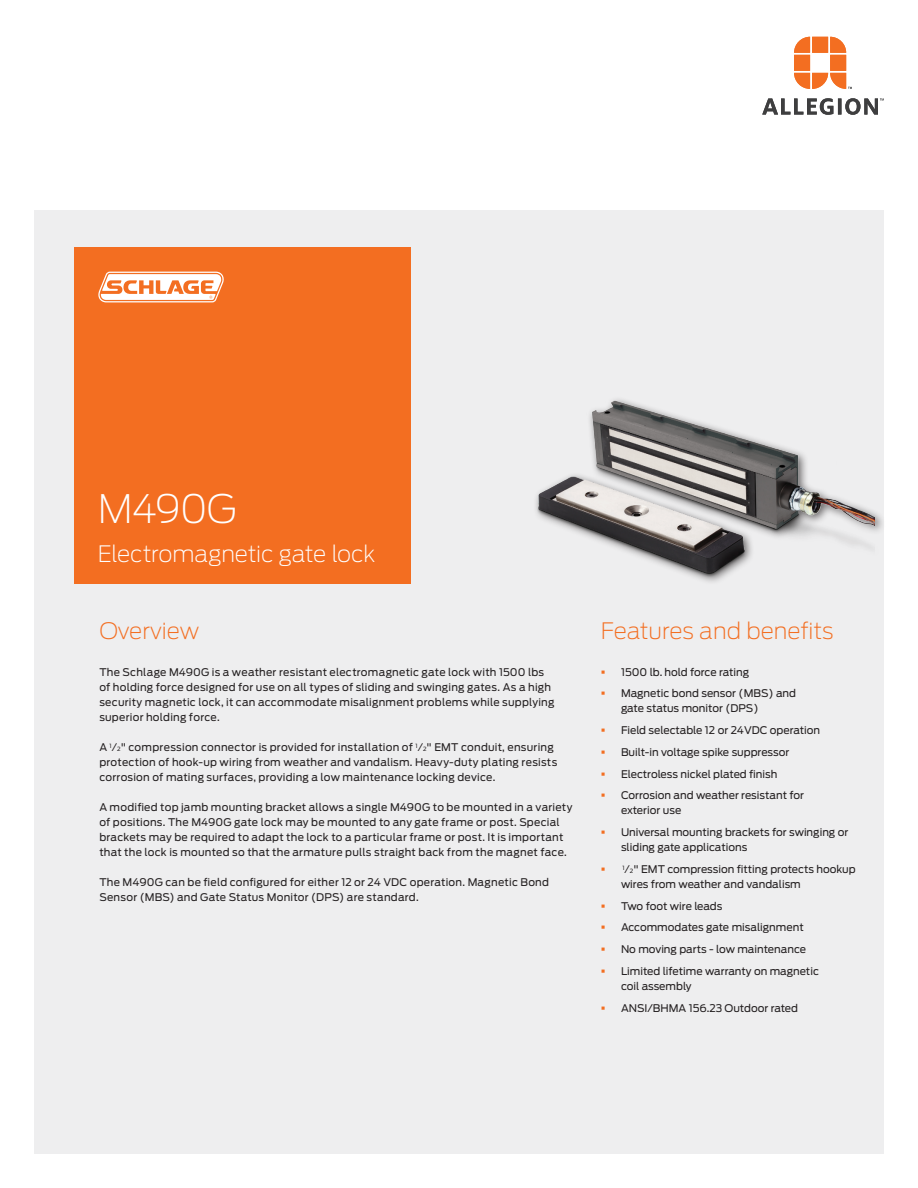
<style>
.page{position:relative;width:918px;height:1188px;background:#fff}
.page>*{position:absolute;margin:0;border:0;box-sizing:border-box;transform-origin:0 0}
.Headline_26_31pt{font:200 39px "Antenna";letter-spacing:-.035em;color:#fff}
.Section_subhead_15_1{font:200 22.5px "Antenna";color:#f36e21}
.Subheadline_15_17pt{font:200 22.5px "Antenna";letter-spacing:-.01em;color:#fff}
.Body_text_8_5_12pt{font:10.5px/15px "Antenna";letter-spacing:.015em;color:#231f20}
.Body_text_8_5_12pt-2{font:10.5px "Antenna";letter-spacing:-.01em;color:#231f20}
.s1{font-size:5.7px}
.s2{color:#f36e21}
</style>
<div class="page">
<div style="left:34px;top:210px;width:850px;height:944px;background:#eeeeef"></div>
<div style="left:533px;top:396px;width:353px;height:190px;background:#231f20;opacity:.65"></div>
<img style="left:533px;top:396px;width:342px;height:190px">
<svg style="left:794px;top:37px;width:58px;height:52px"></svg>
<svg style="left:762px;top:98px;width:122px;height:17px"></svg>
<div style="left:74px;top:247px;width:337px;height:336px;background:#f36e21"></div>
<svg style="left:98px;top:272px;width:126px;height:30px"></svg>
<p class="Headline_26_31pt" style="left:98px;top:483px;width:141px">M490G</p>
<p class="Subheadline_15_17pt" style="left:98px;top:539px;width:279px">Electromagnetic gate lock</p>
<p class="Section_subhead_15_1" style="left:99px;top:616px;width:101px">Overview</p>
<p class="Body_text_8_5_12pt" style="left:99px;top:665px;width:457px">The Schlage M490G is a weather resistant electromagnetic gate lock with 1500 lbs of holding force designed for use on all types of sliding and swinging gates. As a high security magnetic lock, it can accommodate misalignment problems while supplying superior holding force.</p>
<p class="Body_text_8_5_12pt" style="left:99px;top:740px;width:460px">A <sup>1</sup>⁄<span class="s1">2</span>" compression connector is provided for installation of <sup>1</sup>⁄<span class="s1">2</span>" EMT conduit, ensuring protection of hook-up wiring from weather and vandalism. Heavy-duty plating resists corrosion of mating surfaces, providing a low maintenance locking device.</p>
<p class="Body_text_8_5_12pt" style="left:99px;top:800px;width:475px">A modified top jamb mounting bracket allows a single M490G to be mounted in a variety of positions. The M490G gate lock may be mounted to any gate frame or post. Special brackets may be required to adapt the lock to a particular frame or post. It is important that the lock is mounted so that the armature pulls straight back from the magnet face.</p>
<p class="Body_text_8_5_12pt" style="left:99px;top:875px;width:451px">The M490G can be field configured for either 12 or 24 VDC operation. Magnetic Bond<br>Sensor (MBS) and Gate Status Monitor (DPS) are standard.</p>
<p class="Section_subhead_15_1" style="left:601px;top:616px;width:234px">Features and benefits</p>
<p class="Body_text_8_5_12pt" style="left:601px;top:664px;width:150px"><span class="s2">▪</span> 1500 lb. hold force rating</p>
<p class="Body_text_8_5_12pt" style="left:621px;top:686px;width:177px;text-indent:-20px"><span class="s2">▪</span> Magnetic bond sensor (MBS) and gate status monitor (DPS)</p>
<p class="Body_text_8_5_12pt" style="left:601px;top:723px;width:221px"><span class="s2">▪</span> Field selectable 12 or 24VDC operation</p>
<p class="Body_text_8_5_12pt" style="left:601px;top:744px;width:190px"><span class="s2">▪</span> Built-in voltage spike suppressor</p>
<p class="Body_text_8_5_12pt" style="left:601px;top:766px;width:178px"><span class="s2">▪</span> Electroless nickel plated finish</p>
<p class="Body_text_8_5_12pt" style="left:621px;top:788px;width:185px;text-indent:-20px"><span class="s2">▪</span> Corrosion and weather resistant for exterior use</p>
<p class="Body_text_8_5_12pt" style="left:621px;top:825px;width:229px;text-indent:-20px"><span class="s2">▪</span> Universal mounting brackets for swinging or sliding gate applications</p>
<p class="Body_text_8_5_12pt" style="left:621px;top:861px;width:236px;text-indent:-20px"><span class="s2">▪</span> <sup>1</sup>⁄<span class="s1">2</span>" EMT compression fitting protects hookup wires from weather and vandalism</p>
<p class="Body_text_8_5_12pt-2" style="left:601px;top:899px;width:123px"><span class="s2">▪</span> Two foot wire leads</p>
<p class="Body_text_8_5_12pt" style="left:601px;top:920px;width:205px"><span class="s2">▪</span> Accommodates gate misalignment</p>
<p class="Body_text_8_5_12pt" style="left:601px;top:942px;width:207px"><span class="s2">▪</span> No moving parts - low maintenance</p>
<p class="Body_text_8_5_12pt" style="left:621px;top:963px;width:199px;text-indent:-20px"><span class="s2">▪</span> Limited lifetime warranty on magnetic coil assembly</p>
<p class="Body_text_8_5_12pt" style="left:601px;top:1000px;width:199px"><span class="s2">▪</span> ANSI/BHMA 156.23 Outdoor rated</p>
</div>
